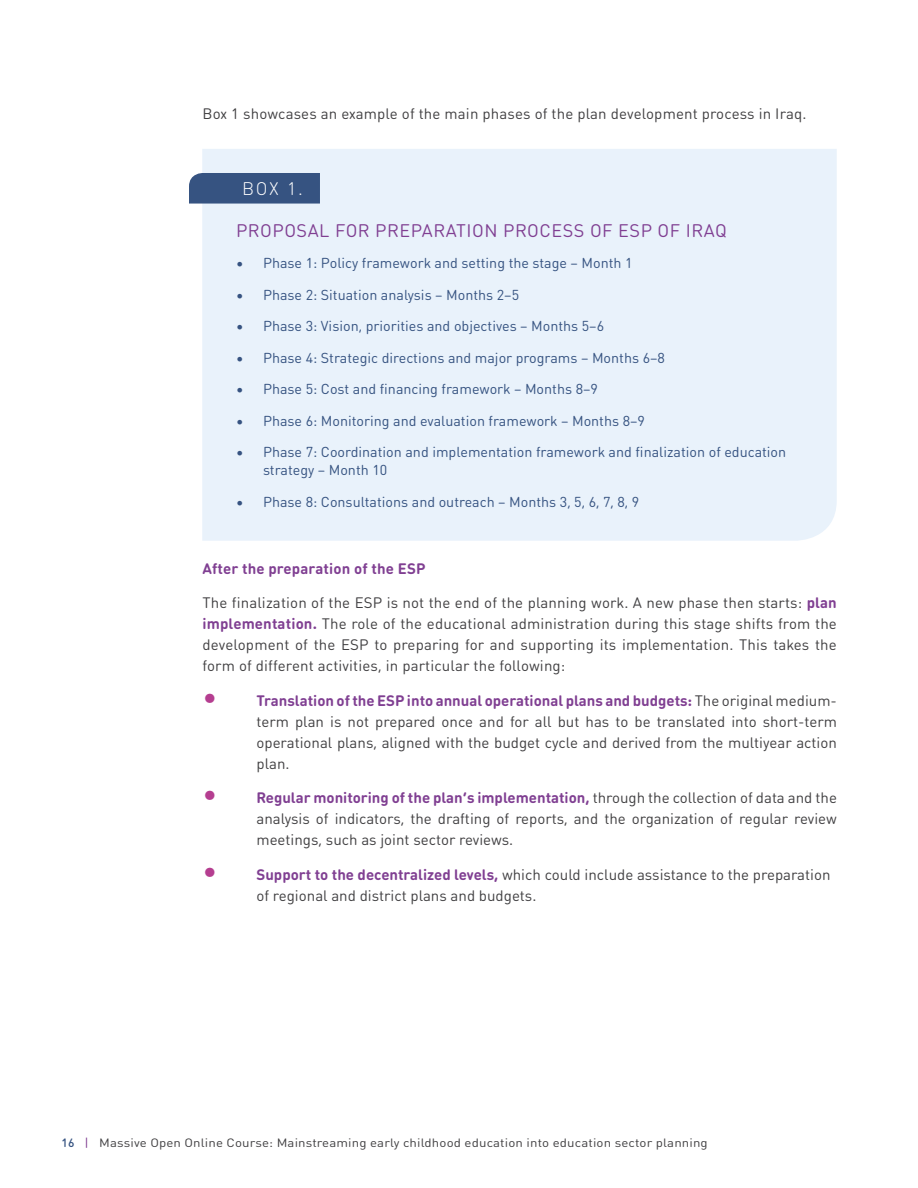
<style>
.page{position:relative;width:918px;height:1188px;background:#fff}
.page>*{position:absolute;margin:0;border:0;box-sizing:border-box;transform-origin:0 0}
.t1{font:18px "DIN Round Pro";letter-spacing:.03em;color:#803f92}
.t2{font:300 18px "DIN Round Pro";color:#fff}
.t3{font:15px/21px "DIN Round Pro";color:#414042;text-align:justify}
.t4{font:700 15px "DIN Round Pro";letter-spacing:.01em;color:#803f92}
.t5{font:14.25px/18px "DIN Round Pro";color:#365381}
.t6{font:12px "DIN Round Pro";letter-spacing:.01em;color:#414042;scale:1.1 1}
.s1{font-weight:700;color:#803f92}
.s2{font-size:28.5px;color:#b53e90}
.s3{font-weight:500;color:#365381}
.s4{color:#803f92}
</style>
<div class="page">
<div style="left:202px;top:149px;width:635px;height:392px;background:#e9f2fb"></div>
<div style="left:189px;top:173px;width:131px;height:31px;background:#365381"></div>
<p class="t3" style="left:202px;top:103px;width:605px">Box 1 showcases an example of the main phases of the plan development process in Iraq.</p>
<p class="t2" style="left:242px;top:177px;width:62px">BOX 1.</p>
<p class="t1" style="left:236px;top:218px;width:492px">PROPOSAL FOR PREPARATION PROCESS OF ESP OF IRAQ</p>
<p class="t5" style="left:236px;top:254px;width:398px">• Phase 1: Policy framework and setting the stage – Month 1</p>
<p class="t5" style="left:236px;top:285px;width:285px">• Phase 2: Situation analysis – Months 2–5</p>
<p class="t5" style="left:236px;top:317px;width:370px">• Phase 3: Vision, priorities and objectives – Months 5–6</p>
<p class="t5" style="left:236px;top:348px;width:431px">• Phase 4: Strategic directions and major programs – Months 6–8</p>
<p class="t5" style="left:236px;top:380px;width:364px">• Phase 5: Cost and financing framework – Months 8–9</p>
<p class="t5" style="left:236px;top:411px;width:411px">• Phase 6: Monitoring and evaluation framework – Months 8–9</p>
<p class="t5" style="left:263px;top:443px;width:525px;text-indent:-27px">• Phase 7: Coordination and implementation framework and finalization of education strategy – Month 10</p>
<p class="t5" style="left:236px;top:492px;width:405px">• Phase 8: Consultations and outreach – Months 3, 5, 6, 7, 8, 9</p>
<p class="t4" style="left:202px;top:558px;width:225px">After the preparation of the ESP</p>
<p class="t3" style="left:202px;top:592px;width:636px">The finalization of the ESP is not the end of the planning work. A new phase then starts: <span class="s1">plan implementation.</span> The role of the educational administration during this stage shifts from the development of the ESP to preparing for and supporting its implementation. This takes the form of different activities, in particular the following:</p>
<p class="t3" style="left:256px;top:690px;width:582px;text-indent:-54px"><span class="s2">•</span> <span class="s1">Translation of the ESP into annual operational plans and budgets:</span> The original medium&shy;term plan is not prepared once and for all but has to be translated into short-term operational plans, aligned with the budget cycle and derived from the multiyear action plan.</p>
<p class="t3" style="left:256px;top:787px;width:582px;text-indent:-54px"><span class="s2">•</span> <span class="s1">Regular monitoring of the plan’s implementation,</span> through the collection of data and the analysis of indicators, the drafting of reports, and the organization of regular review meetings, such as joint sector reviews.</p>
<p class="t3" style="left:256px;top:864px;width:576px;text-indent:-54px"><span class="s2">•</span> <span class="s1">Support to the decentralized levels,</span> which could include assistance to the preparation of regional and district plans and budgets.</p>
<p class="t6" style="left:62px;top:1135px;width:589px"><span class="s3">16</span> <span class="s4">|</span> Massive Open Online Course: Mainstreaming early childhood education into education sector planning</p>
</div>
